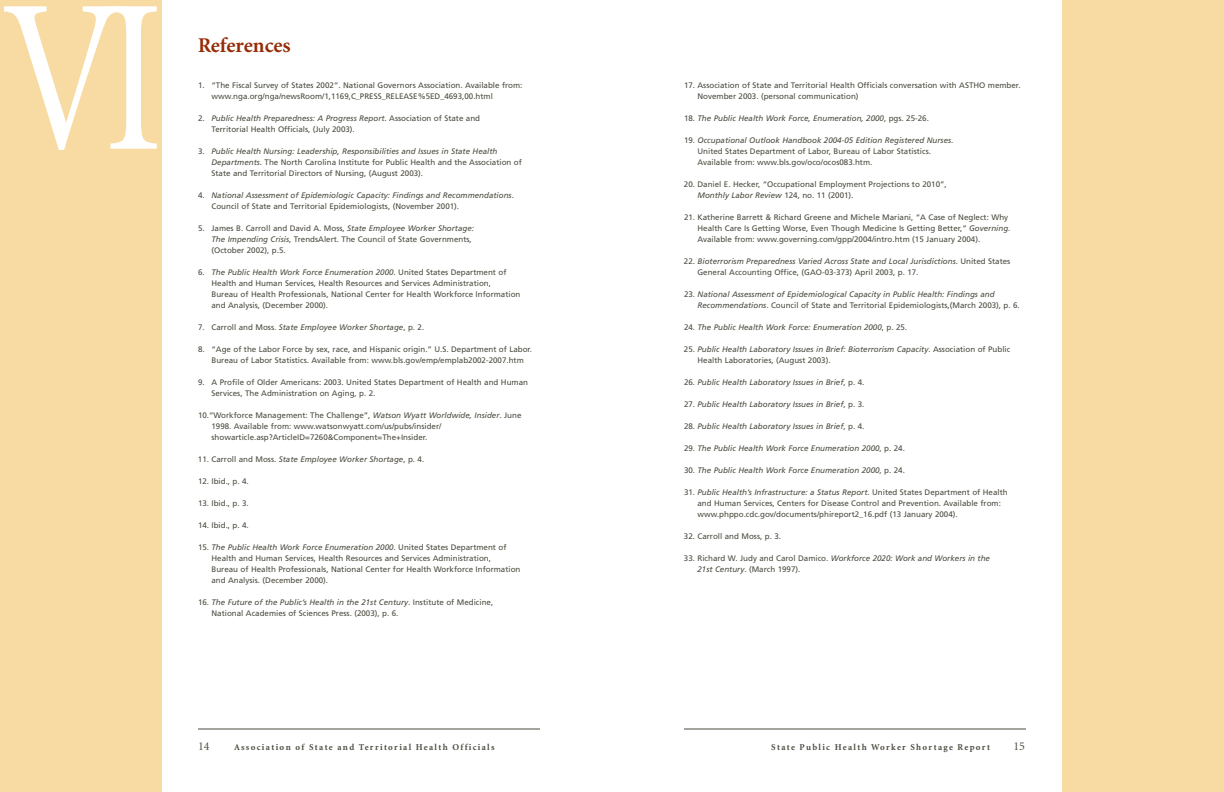
<style>
.page{position:relative;width:1224px;height:792px;background:#fff}
.page>*{position:absolute;margin:0;border:0;box-sizing:border-box;transform-origin:0 0}
.t1{font:219px "Minion";color:#fff;scale:.8 1}
.t2{font:700 21px "Minion";letter-spacing:-.005em;color:#952c07}
.t3{font:12px "Minion";color:#4c4a3f}
.t4{font:700 9px "Minion";letter-spacing:.145em;color:#4c4a3f}
.t5{font:8px/11px "Frutiger";color:#4c4a3f}
.t6{font:italic 8px/11px "Frutiger";color:#4c4a3f}
.s1{font-style:italic}
.s2{font-style:normal}
</style>
<div class="page">
<div style="left:1062px;top:0;width:162px;height:792px;background:#f7dba3"></div>
<hr style="left:684px;top:729px;width:342px;height:1px;background:#4c4a3f">
<div style="left:0;top:0;width:162px;height:792px;background:#f7dba3"></div>
<hr style="left:198px;top:729px;width:342px;height:1px;background:#4c4a3f">
<h1 class="t1" style="left:4px;top:-7px;width:200px">VI</h1>
<h2 class="t2" style="left:198px;top:37px;width:94px">References</h2>
<p class="t5" style="left:212px;top:80px;width:313px;text-indent:-14px">1. “The Fiscal Survey of States 2002”. National Governors Association. Available from: www.nga.org/nga/newsRoom/1,1169,C_PRESS_RELEASE%5ED_4693,00.html</p>
<p class="t5" style="left:212px;top:113px;width:270px;text-indent:-14px">2. <span class="s1">Public Health Preparedness: A Progress Report</span>. Association of State and<br>Territorial Health Officials, (July 2003).</p>
<p class="t5" style="left:212px;top:146px;width:312px;text-indent:-13px">3. <span class="s1">Public Health Nursing: Leadership, Responsibilities and Issues in State Health<br>Departments</span>. The North Carolina Institute for Public Health and the Association of<br>State and Territorial Directors of Nursing, (August 2003).</p>
<p class="t6" style="left:212px;top:190px;width:304px;text-indent:-14px"><span class="s2">4.</span> National Assessment of Epidemiologic Capacity: Findings and Recommendations<span class="s2">.<br>Council of State and Territorial Epidemiologists, (November 2001).</span></p>
<p class="t5" style="left:212px;top:223px;width:264px;text-indent:-14px">5. James B. Carroll and David A. Moss, <span class="s1">State Employee Worker Shortage:<br>The Impending Crisis</span>, TrendsAlert. The Council of State Governments, (October 2002), p.5.</p>
<p class="t5" style="left:212px;top:267px;width:310px;text-indent:-14px">6. <span class="s1">The Public Health Work Force Enumeration 2000</span>. United States Department of Health and Human Services, Health Resources and Services Administration,<br>Bureau of Health Professionals, National Center for Health Workforce Information and Analysis, (December 2000).</p>
<p class="t6" style="left:198px;top:322px;width:228px"><span class="s2">7. Carroll and Moss.</span> State Employee Worker Shortage<span class="s2">, p. 2.</span></p>
<p class="t5" style="left:212px;top:344px;width:322px;text-indent:-14px">8. “Age of the Labor Force by sex, race, and Hispanic origin.” U.S. Department of Labor.<br>Bureau of Labor Statistics. Available from: www.bls.gov/emp/emplab2002-2007.htm</p>
<p class="t5" style="left:212px;top:377px;width:318px;text-indent:-14px">9. A Profile of Older Americans: 2003. United States Department of Health and Human<br>Services, The Administration on Aging, p. 2.</p>
<p class="t5" style="left:211px;top:410px;width:311px;text-indent:-13px">10.“Workforce Management: The Challenge”, <span class="s1">Watson Wyatt Worldwide, Insider</span>. June<br>1998. Available from: www.watsonwyatt.com/us/pubs/insider/ showarticle.asp?ArticleID=7260&amp;Component=The+Insider.</p>
<p class="t6" style="left:198px;top:454px;width:228px"><span class="s2">11. Carroll and Moss.</span> State Employee Worker Shortage<span class="s2">, p. 4.</span></p>
<p class="t5" style="left:198px;top:476px;width:52px">12. Ibid., p. 4.</p>
<p class="t5" style="left:198px;top:498px;width:52px">13. Ibid., p. 3.</p>
<p class="t5" style="left:198px;top:520px;width:52px">14. Ibid., p. 4.</p>
<p class="t5" style="left:212px;top:542px;width:310px;text-indent:-13px">15. <span class="s1">The Public Health Work Force Enumeration 2000</span>. United States Department of Health and Human Services, Health Resources and Services Administration,<br>Bureau of Health Professionals, National Center for Health Workforce Information and Analysis. (December 2000).</p>
<p class="t5" style="left:212px;top:597px;width:283px;text-indent:-14px">16. <span class="s1">The Future of the Public’s Health in the 21st Century</span>. Institute of Medicine,<br>National Academies of Sciences Press. (2003), p. 6.</p>
<h3 class="t3" style="left:198px;top:742px;width:13px">14</h3>
<p class="t4" style="left:234px;top:744px;width:262px">Association of State and Territorial Health Officials</p>
<p class="t5" style="left:698px;top:80px;width:325px;text-indent:-14px">17. Association of State and Territorial Health Officials conversation with ASTHO member.<br>November 2003. (personal communication)</p>
<p class="t6" style="left:684px;top:113px;width:246px"><span class="s2">18.</span> The Public Health Work Force, Enumeration, 2000<span class="s2">, pgs. 25-26.</span></p>
<p class="t5" style="left:697px;top:135px;width:257px;text-indent:-13px">19. <span class="s1">Occupational Outlook Handbook 2004-05 Edition Registered Nurses</span>.<br>United States Department of Labor, Bureau of Labor Statistics.<br>Available from: www.bls.gov/oco/ocos083.htm.</p>
<p class="t5" style="left:698px;top:179px;width:251px;text-indent:-14px">20. Daniel E. Hecker, “Occupational Employment Projections to 2010”,<br><span class="s1">Monthly Labor Review</span> 124, no. 11 (2001).</p>
<p class="t5" style="left:697px;top:212px;width:315px;text-indent:-13px">21. Katherine Barrett &amp; Richard Greene and Michele Mariani, “A Case of Neglect: Why<br>Health Care Is Getting Worse, Even Though Medicine Is Getting Better,” <span class="s1">Governing</span>.<br>Available from: www.governing.com/gpp/2004/intro.htm (15 January 2004).</p>
<p class="t5" style="left:698px;top:256px;width:314px;text-indent:-14px">22. <span class="s1">Bioterrorism Preparedness Varied Across State and Local Jurisdictions</span>. United States<br>General Accounting Office, (GAO-03-373) April 2003, p. 17.</p>
<p class="t6" style="left:697px;top:289px;width:324px;text-indent:-13px"><span class="s2">23.</span> National Assessment of Epidemiological Capacity in Public Health: Findings and<br>Recommendations<span class="s2">. Council of State and Territorial Epidemiologists,(March 2003), p. 6.</span></p>
<p class="t6" style="left:684px;top:322px;width:225px"><span class="s2">24.</span> The Public Health Work Force: Enumeration 2000<span class="s2">, p. 25.</span></p>
<p class="t6" style="left:698px;top:344px;width:314px;text-indent:-14px"><span class="s2">25.</span> Public Health Laboratory Issues in Brief: Bioterrorism Capacity<span class="s2">. Association of Public<br>Health Laboratories, (August 2003).</span></p>
<p class="t6" style="left:684px;top:377px;width:182px"><span class="s2">26.</span> Public Health Laboratory Issues in Brief<span class="s2">, p. 4.</span></p>
<p class="t6" style="left:684px;top:399px;width:182px"><span class="s2">27.</span> Public Health Laboratory Issues in Brief<span class="s2">, p. 3.</span></p>
<p class="t6" style="left:684px;top:421px;width:182px"><span class="s2">28.</span> Public Health Laboratory Issues in Brief<span class="s2">, p. 4.</span></p>
<p class="t6" style="left:684px;top:443px;width:222px"><span class="s2">29.</span> The Public Health Work Force Enumeration 2000<span class="s2">, p. 24.</span></p>
<p class="t6" style="left:684px;top:465px;width:222px"><span class="s2">30.</span> The Public Health Work Force Enumeration 2000<span class="s2">, p. 24.</span></p>
<p class="t5" style="left:697px;top:487px;width:312px;text-indent:-13px">31. <span class="s1">Public Health’s Infrastructure: a Status Report</span>. United States Department of Health and Human Services, Centers for Disease Control and Prevention. Available from: www.phppo.cdc.gov/documents/phireport2_16.pdf (13 January 2004).</p>
<p class="t5" style="left:684px;top:531px;width:99px">32. Carroll and Moss, p. 3.</p>
<p class="t5" style="left:698px;top:553px;width:294px;text-indent:-14px">33. Richard W. Judy and Carol Damico. <span class="s1">Workforce 2020: Work and Workers in the<br>21st Century</span>. (March 1997).</p>
<p class="t4" style="left:771px;top:744px;width:220px">State Public Health Worker Shortage Report</p>
<h3 class="t3" style="left:1014px;top:742px;width:13px">15</h3>
</div>
